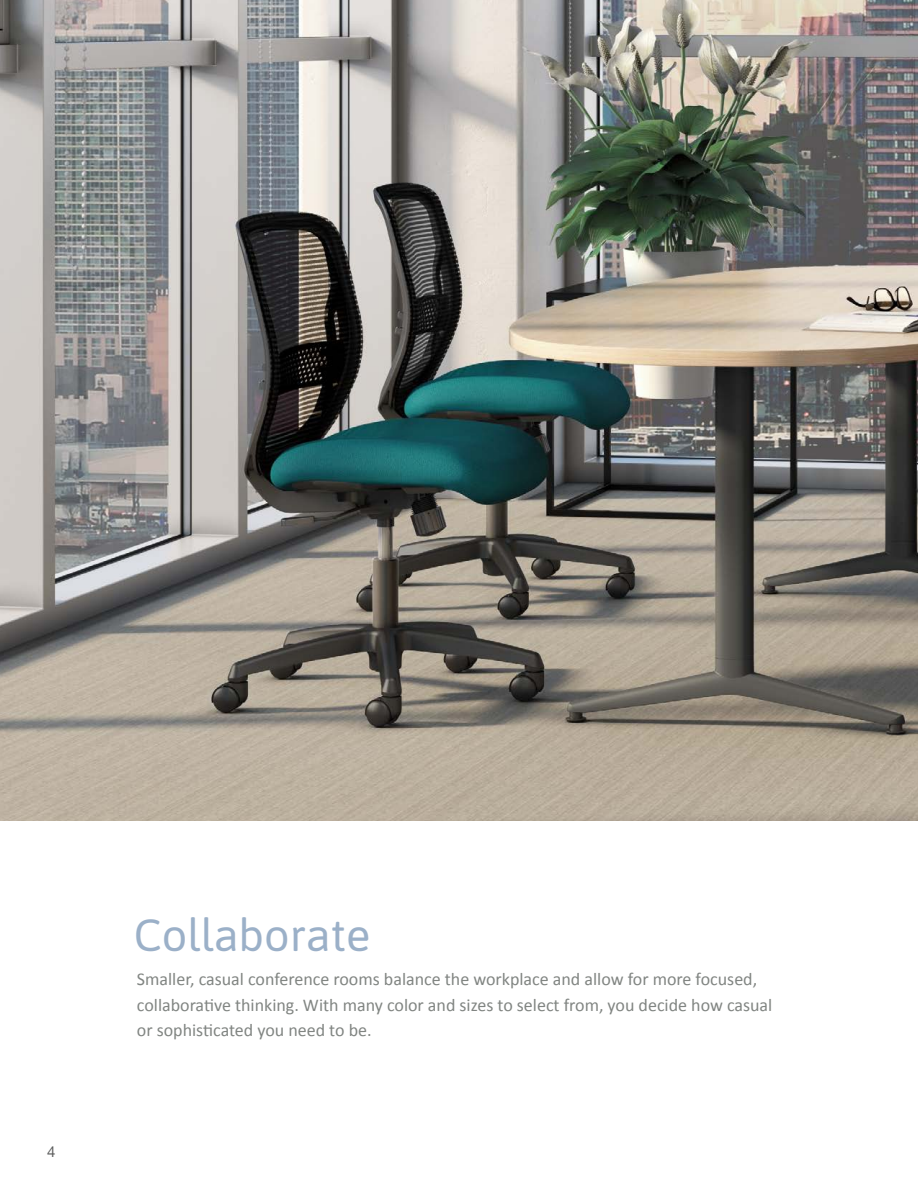
<style>
.page{position:relative;width:918px;height:1188px;background:#fff}
.page>*{position:absolute;margin:0;border:0;box-sizing:border-box;transform-origin:0 0}
.t1{font:45px "Asap";color:#9bb0c8}
.t2{font:18px/25.5px "Calibri";color:#818582}
.t3{font:15px "Helvetica Neue";color:#5b5c5c}
</style>
<div class="page">
<img style="left:0;top:0;width:918px;height:821px">
<p class="t3" style="left:47px;top:1143px;width:10px">4</p>
<p class="t1" style="left:134px;top:909px;width:238px">Collaborate</p>
<p class="t2" style="left:137px;top:966px;width:637px">Smaller, casual conference rooms balance the workplace and allow for more focused, collaborative thinking. With many color and sizes to select from, you decide how casual or sophisticated you need to be.</p>
</div>
